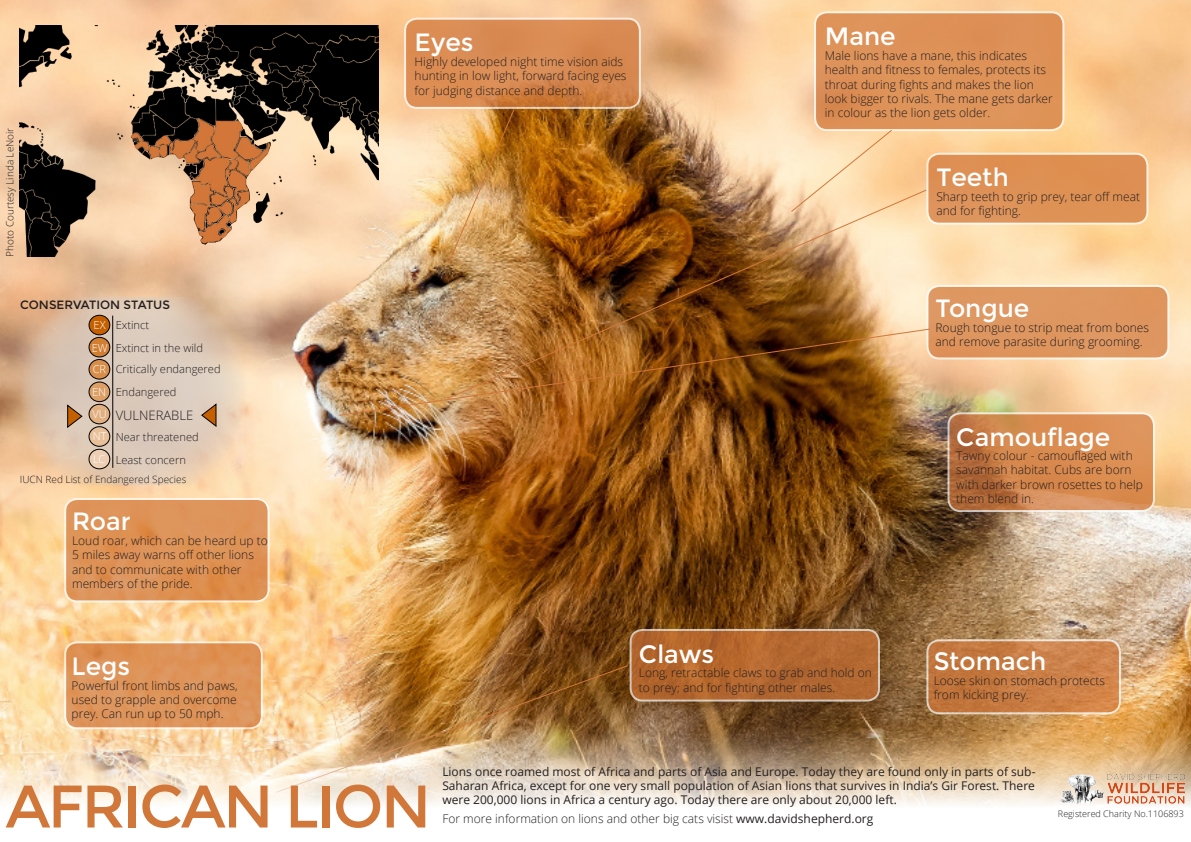
<style>
.page{position:relative;width:1191px;height:842px;background:#fff}
.page>*{position:absolute;margin:0;border:0;box-sizing:border-box;transform-origin:0 0}
.t1{font:60px "Montserrat";letter-spacing:-.04em;color:#d2773a}
.t2{font:25px "Montserrat";color:#fff}
.t3{font:300 13px "Open Sans";color:#231f20}
.t4{font:300 12px/14.4px "Open Sans";color:#231f20}
.t5{font:12px/14.4px "Open Sans";color:#231f20;text-align:justify}
.t6{font:12px "Montserrat";color:#231f20}
.t7{font:300 11.1px "Open Sans";color:#231f20}
.t8{font:300 11px "Open Sans";color:#fff}
.t9{font:300 10px "Open Sans";color:#231f20}
.t10{font:300 9px "Open Sans";color:#231f20}
.s1{font-weight:400}
</style>
<div class="page">
<img style="left:1px;top:0;width:1190px;height:727px">
<div style="left:65px;top:642px;width:197px;height:86px;background:#de9459;border-radius:12px"></div>
<div style="left:64px;top:641px;width:199px;height:88px;border:2px solid #fff;border-radius:12px"></div>
<img style="left:20px;top:26px;width:358px;height:230px">
<svg style="left:20px;top:298px;width:227px;height:187px;background:#dec6b0"></svg>
<div style="left:89px;top:315px;width:21px;height:20px;background:#c56000;border-radius:50%"></div>
<div style="left:89px;top:315px;width:21px;height:20px;border:1px solid #000;border-radius:50%"></div>
<div style="left:89px;top:337px;width:21px;height:20px;background:#d18033;border-radius:50%"></div>
<div style="left:89px;top:337px;width:21px;height:20px;border:1px solid #000;border-radius:50%"></div>
<div style="left:89px;top:359px;width:21px;height:20px;background:#d68e4a;border-radius:50%"></div>
<div style="left:89px;top:359px;width:21px;height:20px;border:1px solid #000;border-radius:50%"></div>
<div style="left:89px;top:382px;width:21px;height:20px;background:#dca066;border-radius:50%"></div>
<div style="left:89px;top:382px;width:21px;height:20px;border:1px solid #000;border-radius:50%"></div>
<div style="left:89px;top:427px;width:21px;height:19px;background:#e8c099;border-radius:50%"></div>
<div style="left:89px;top:426px;width:21px;height:21px;border:1px solid #000;border-radius:50%"></div>
<div style="left:89px;top:404px;width:21px;height:20px;background:#e2af80;border-radius:50%"></div>
<div style="left:89px;top:404px;width:21px;height:20px;border:1px solid #000;border-radius:50%"></div>
<div style="left:89px;top:449px;width:21px;height:20px;background:#eecfb3;border-radius:50%"></div>
<div style="left:89px;top:449px;width:21px;height:20px;border:1px solid #000;border-radius:50%"></div>
<hr style="left:112px;top:316px;width:1px;height:152px;background:#000">
<svg style="left:67px;top:405px;width:15px;height:23px"></svg>
<svg style="left:201px;top:404px;width:15px;height:23px"></svg>
<svg style="left:405px;top:19px;width:235px;height:89px;background:#d7884f"></svg>
<div style="left:404px;top:18px;width:237px;height:91px;border:2px solid #fff;border-radius:12px"></div>
<svg style="left:948px;top:413px;width:206px;height:98px;background:#cf844d"></svg>
<div style="left:947px;top:412px;width:208px;height:100px;border:2px solid #fff;border-radius:12px"></div>
<svg style="left:65px;top:499px;width:203px;height:102px;background:#dd9256"></svg>
<div style="left:64px;top:498px;width:205px;height:104px;border:2px solid #fff;border-radius:12px"></div>
<div style="left:927px;top:286px;width:241px;height:72px;background:#de9660;border-radius:12px"></div>
<div style="left:926px;top:285px;width:243px;height:74px;border:2px solid #fff;border-radius:12px"></div>
<svg style="left:275px;top:665px;width:353px;height:62px;background:#af7e43"></svg>
<div style="left:815px;top:12px;width:248px;height:118px;background:#de9258;border-radius:12px"></div>
<div style="left:814px;top:11px;width:250px;height:120px;border:2px solid #fff;border-radius:12px"></div>
<svg style="left:790px;top:129px;width:102px;height:60px;background:#fde0b6"></svg>
<img style="left:339px;top:328px;width:591px;height:88px">
<img style="left:0;top:727px;width:1191px;height:79px">
<div style="left:927px;top:154px;width:220px;height:70px;background:#de9154;border-radius:12px"></div>
<div style="left:926px;top:153px;width:222px;height:72px;border:2px solid #fff;border-radius:12px"></div>
<img style="left:447px;top:189px;width:480px;height:210px">
<svg style="left:630px;top:630px;width:249px;height:70px;background:#b3672f"></svg>
<div style="left:629px;top:629px;width:251px;height:72px;border:2px solid #fff;border-radius:12px"></div>
<svg style="left:927px;top:640px;width:193px;height:73px;background:#c87c44"></svg>
<div style="left:926px;top:639px;width:195px;height:75px;border:2px solid #fff;border-radius:12px"></div>
<img style="left:448px;top:109px;width:66px;height:154px">
<img style="left:1057px;top:772px;width:128px;height:34px">
<p class="t9" style="left:3px;top:257px;width:130px;rotate:-90deg">Photo Courtesy Linda LeNoir</p>
<p class="t6" style="left:20px;top:298px;width:151px">CONSERVATION STATUS</p>
<p class="t8" style="left:94px;top:317px;width:13px">EX</p>
<p class="t8" style="left:92px;top:340px;width:17px">EW</p>
<p class="t8" style="left:93px;top:361px;width:15px">CR</p>
<p class="t8" style="left:92px;top:384px;width:16px">EN</p>
<p class="t8" style="left:93px;top:406px;width:16px">VU</p>
<p class="t8" style="left:93px;top:429px;width:15px">NT</p>
<p class="t8" style="left:93px;top:451px;width:14px">LC</p>
<p class="t7" style="left:116px;top:317px;width:35px">Extinct</p>
<p class="t7" style="left:116px;top:340px;width:89px">Extinct in the wild</p>
<p class="t7" style="left:116px;top:361px;width:106px">Critically endangered</p>
<p class="t3" style="left:116px;top:407px;width:79px">VULNERABLE</p>
<p class="t7" style="left:116px;top:430px;width:85px">Near threatened</p>
<p class="t7" style="left:116px;top:452px;width:72px">Least concern</p>
<p class="t7" style="left:116px;top:385px;width:62px">Endangered</p>
<p class="t9" style="left:20px;top:472px;width:168px">IUCN Red List of Endangered Species</p>
<p class="t2" style="left:72px;top:507px;width:60px">Roar</p>
<p class="t4" style="left:72px;top:533px;width:197px">Loud roar, which can be heard up to<br>5 miles away warns off other lions and to communicate with other members of the pride.</p>
<p class="t2" style="left:72px;top:652px;width:60px">Legs</p>
<p class="t4" style="left:72px;top:678px;width:167px;text-align:justify">Powerful front limbs and paws, used to grapple and overcome prey. Can run up to 50 mph.</p>
<p class="t2" style="left:415px;top:28px;width:60px">Eyes</p>
<p class="t4" style="left:415px;top:54px;width:213px">Highly developed night time vision aids hunting in low light, forward facing eyes for judging distance and depth.</p>
<p class="t2" style="left:825px;top:22px;width:72px">Mane</p>
<p class="t4" style="left:825px;top:48px;width:229px">Male lions have a mane, this indicates health and fitness to females, protects its throat during fights and makes the lion look bigger to rivals. The mane gets darker in colour as the lion gets older.</p>
<p class="t2" style="left:936px;top:163px;width:74px">Teeth</p>
<p class="t4" style="left:936px;top:189px;width:205px">Sharp teeth to grip prey, tear off meat and for fighting.</p>
<p class="t2" style="left:935px;top:294px;width:95px">Tongue</p>
<p class="t4" style="left:935px;top:320px;width:215px">Rough tongue to strip meat from bones and remove parasite during grooming.</p>
<p class="t2" style="left:956px;top:422px;width:155px">Camouflage</p>
<p class="t4" style="left:956px;top:448px;width:188px">Tawny colour - camouflaged with savannah habitat. Cubs are born with darker brown rosettes to help them blend in.</p>
<p class="t2" style="left:639px;top:639px;width:77px">Claws</p>
<p class="t4" style="left:639px;top:665px;width:234px">Long, retractable claws to grab and hold on to prey; and for fighting other males.</p>
<p class="t2" style="left:933px;top:647px;width:114px">Stomach</p>
<p class="t4" style="left:933px;top:673px;width:173px">Loose skin on stomach protects from kicking prey.</p>
<p class="t1" style="left:6px;top:771px;width:427px">AFRICAN LION</p>
<p class="t5" style="left:442px;top:764px;width:594px">Lions once roamed most of Africa and parts of Asia and Europe. Today they are found only in parts of sub-Saharan Africa, except for one very small population of Asian lions that survives in India’s Gir Forest. There were 200,000 lions in Africa a century ago. Today there are only about 20,000 left.</p>
<p class="t4" style="left:442px;top:811px;width:432px">For more information on lions and other big cats visist <span class="s1">www.davidshepherd.org</span></p>
<p class="t10" style="left:1058px;top:808px;width:127px">Registered Charity No.1106893</p>
</div>
